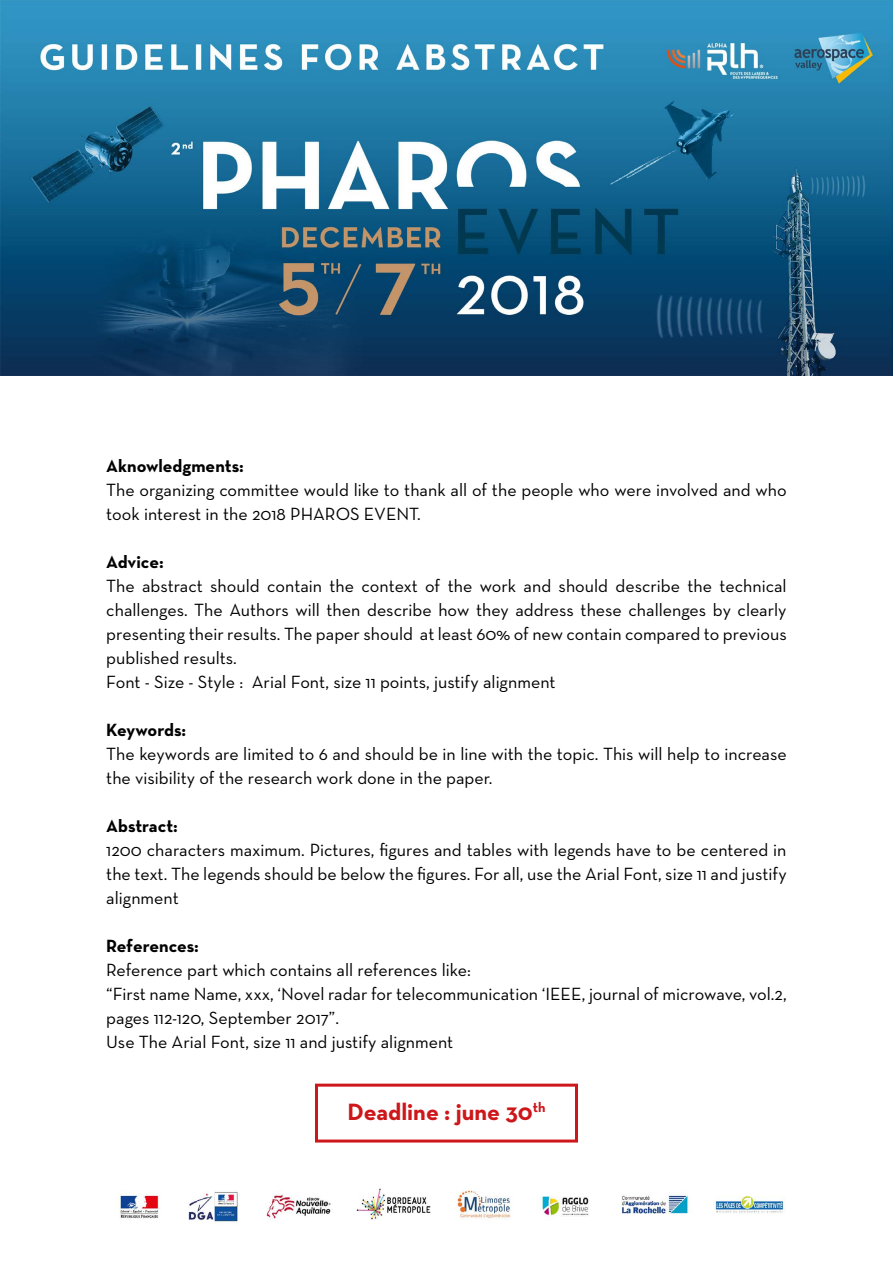
<style>
.page{position:relative;width:893px;height:1263px;background:#fff}
.page>*{position:absolute;margin:0;border:0;box-sizing:border-box;transform-origin:0 0}
.t1{font:700 24px "Neutra Text";color:#cd171a}
.t2{font:18px/24px "Neutra Text";color:#000}
.t3{font:700 18px "Neutra Text";color:#000}
</style>
<div class="page">
<img style="left:120px;top:1188px;width:665px;height:34px">
<img style="left:0;top:0;width:893px;height:376px">
<div style="left:315px;top:1084px;width:263px;height:58px;border:3px solid #cd171a"></div>
<p class="t3" style="left:106px;top:454px;width:139px">Aknowledgments:</p>
<p class="t2" style="left:106px;top:477px;width:682px">The organizing committee would like to thank all of the people who were involved and who took interest in the 2018 PHAROS EVENT.</p>
<p class="t3" style="left:106px;top:550px;width:59px">Advice:</p>
<p class="t2" style="left:106px;top:573px;width:682px">The abstract should contain the context of the work and should describe the technical challenges. The Authors will then describe how they address these challenges by clearly presenting their results. The paper should at least 60% of new contain compared to previous published results.<br>Font - Size - Style : Arial Font, size 11 points, justify alignment</p>
<p class="t3" style="left:106px;top:718px;width:81px">Keywords:</p>
<p class="t2" style="left:106px;top:741px;width:682px">The keywords are limited to 6 and should be in line with the topic. This will help to increase the visibility of the research work done in the paper.</p>
<p class="t3" style="left:106px;top:814px;width:73px">Abstract:</p>
<p class="t2" style="left:106px;top:837px;width:682px;text-align:justify">1200 characters maximum. Pictures, figures and tables with legends have to be centered in the text. The legends should be below the figures. For all, use the Arial Font, size 11 and justify alignment</p>
<p class="t3" style="left:106px;top:934px;width:94px">References:</p>
<p class="t2" style="left:106px;top:957px;width:682px">Reference part which contains all references like:<br>“First name Name, xxx, ‘Novel radar for telecommunication ‘IEEE, journal of microwave, vol.2, pages 112-120, September 2017”.<br>Use The Arial Font, size 11 and justify alignment</p>
<h1 class="t1" style="left:348px;top:1097px;width:199px">Deadline : june 30<sup>th</sup></h1>
</div>
